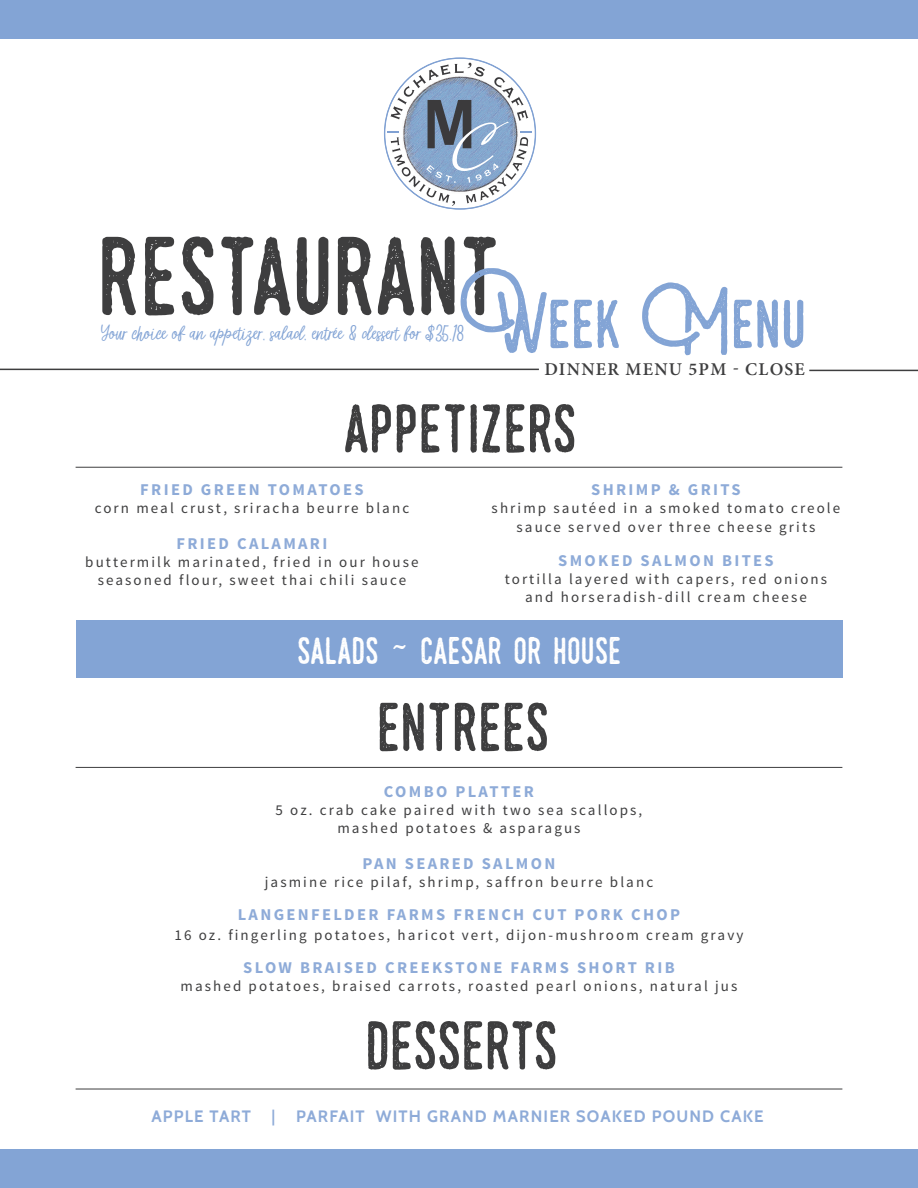
<style>
.page{position:relative;width:918px;height:1188px;background:#fff}
.page>*{position:absolute;margin:0;border:0;box-sizing:border-box;transform-origin:0 0}
.t1{font:108px "Monthoers Vintage";letter-spacing:-.005em;color:#3e3e3f}
.t2{font:66.6px "Monthoers Vintage";color:#3e3e3f}
.t3{font:66.6px "Monthoers Vintage";color:#83a4d5}
.t4{font:36.9px "Monthoers Vintage";color:#fff}
.t5{font:22.5px "micheline";letter-spacing:-.02em;color:#83a4d5}
.t6{font:600 18px "Minion Pro";letter-spacing:.07em;color:#3e3e3f}
.t7{font:700 16.5px "Source Sans Pro";letter-spacing:.14em;color:#8eabd8}
.t8{font:700 16.5px "Cabin";letter-spacing:.07em;color:#8eabd8}
.t9{font:15px/18px "Source Sans Pro";letter-spacing:.14em;color:#3e3e3f;text-align:center}
</style>
<div class="page">
<hr style="left:0;top:369px;width:539px;height:1px;background:#3e3e3f">
<hr style="left:809px;top:370px;width:109px;height:1px;background:#3e3e3f">
<hr style="left:76px;top:467px;width:766px;height:1px;background:#3e3e3f">
<hr style="left:76px;top:767px;width:766px;height:1px;background:#3e3e3f">
<hr style="left:76px;top:1089px;width:766px;height:1px;background:#3e3e3f">
<svg style="left:384px;top:57px;width:152px;height:153px"></svg>
<div style="left:0;top:0;width:918px;height:39px;background:#83a4d5"></div>
<div style="left:0;top:1149px;width:918px;height:39px;background:#83a4d5"></div>
<div style="left:76px;top:620px;width:766px;height:58px;background:#83a4d5"></div>
<p class="t1" style="left:97px;top:215px;width:405px">restaurant</p>
<p class="t5" style="left:101px;top:321px;width:365px">Your choice of an appetizer, salad, entrée &amp; dessert for $35.18</p>
<p class="t3" style="left:460px;top:286px;width:347px">Week Menu</p>
<p class="t6" style="left:544px;top:357px;width:262px">DINNER MENU 5PM - CLOSE</p>
<p class="t2" style="left:344px;top:391px;width:234px">appetizers</p>
<p class="t7" style="left:140px;top:479px;width:225px">FRIED GREEN TOMATOES</p>
<p class="t9" style="left:95px;top:499px;width:316px">corn meal crust, sriracha beurre blanc</p>
<p class="t7" style="left:177px;top:533px;width:152px">FRIED CALAMARI</p>
<p class="t9" style="left:85px;top:553px;width:335px">buttermilk marinated, fried in our house seasoned flour, sweet thai chili sauce</p>
<p class="t7" style="left:591px;top:479px;width:151px">SHRIMP &amp; GRITS</p>
<p class="t9" style="left:492px;top:498px;width:350px;line-height:19.8px">shrimp sautéed in a smoked tomato creole sauce served over three cheese grits</p>
<p class="t7" style="left:558px;top:550px;width:217px">SMOKED SALMON BITES</p>
<p class="t9" style="left:505px;top:570px;width:324px">tortilla layered with capers, red onions and horseradish-dill cream cheese</p>
<p class="t4" style="left:297px;top:629px;width:326px">salads ~ caesar or house</p>
<p class="t2" style="left:377px;top:689px;width:174px">entrees</p>
<p class="t7" style="left:384px;top:780px;width:152px">COMBO PLATTER</p>
<p class="t9" style="left:276px;top:801px;width:368px">5 oz. crab cake paired with two sea scallops, mashed potatoes &amp; asparagus</p>
<p class="t7" style="left:363px;top:853px;width:194px">PAN SEARED SALMON</p>
<p class="t9" style="left:265px;top:873px;width:390px">jasmine rice pilaf, shrimp, saffron beurre blanc</p>
<p class="t7" style="left:238px;top:904px;width:444px">LANGENFELDER FARMS FRENCH CUT PORK CHOP</p>
<p class="t9" style="left:175px;top:926px;width:570px">16 oz. fingerling potatoes, haricot vert, dijon-mushroom cream gravy</p>
<p class="t7" style="left:243px;top:957px;width:433px">SLOW BRAISED CREEKSTONE FARMS SHORT RIB</p>
<p class="t9" style="left:181px;top:978px;width:558px">mashed potatoes, braised carrots, roasted pearl onions, natural jus</p>
<p class="t2" style="left:365px;top:1008px;width:194px">desserts</p>
<p class="t8" style="left:151px;top:1106px;width:101px">APPLE TART</p>
<p class="t8" style="left:272px;top:1106px;width:5px">|</p>
<p class="t8" style="left:296px;top:1106px;width:469px">PARFAIT WITH GRAND MARNIER SOAKED POUND CAKE</p>
</div>
